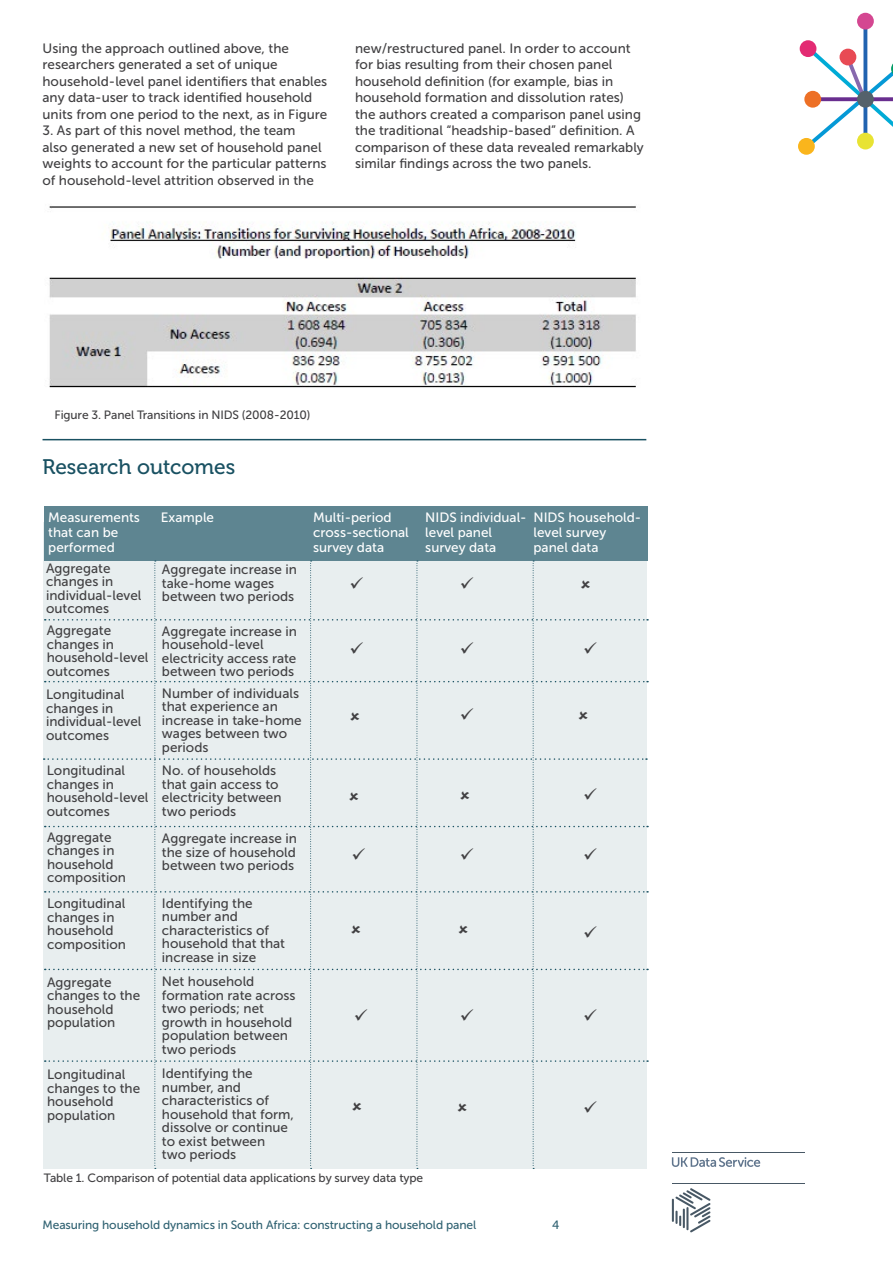
<style>
.page{position:relative;width:893px;height:1263px;background:#fff}
.page>*{position:absolute;margin:0;border:0;box-sizing:border-box;transform-origin:0 0}
.t1{font:21px "Museo 500";color:#195162}
.t2{font:13.5px/13.5px "Museo Sans 500";color:#414042}
.t3{font:13.5px/15px "Museo Sans 500";color:#fff}
.t4{font:12px "Museo Sans 500";letter-spacing:-.01em;color:#414042}
.t5{font:12px "Museo Sans 500";letter-spacing:-.01em;color:#306272}
</style>
<div class="page">
<svg style="left:863px;top:30px;width:4px;height:12px"></svg>
<div style="left:857px;top:13px;width:17px;height:17px;background:#d44791;border-radius:50%"></div>
<svg style="left:800px;top:40px;width:16px;height:17px"></svg>
<svg style="left:801px;top:42px;width:92px;height:110px"></svg>
<div style="left:798px;top:138px;width:17px;height:17px;background:#fab51c;border-radius:50%"></div>
<div style="left:857px;top:133px;width:17px;height:16px;background:#e8e333;border-radius:50%"></div>
<div style="left:839px;top:49px;width:17px;height:16px;background:#e84a54;border-radius:50%"></div>
<hr style="left:672px;top:1199px;width:2px;height:23px;background:#485865">
<svg style="left:675px;top:1188px;width:36px;height:44px"></svg>
<svg style="left:672px;top:1157px;width:88px;height:10px"></svg>
<hr style="left:672px;top:1152px;width:132px;height:1px;background:#485865">
<hr style="left:672px;top:1183px;width:132px;height:1px;background:#485865">
<div style="left:44px;top:506px;width:604px;height:55px;background:#5e8591"></div>
<img style="left:49px;top:206px;width:587px;height:182px">
<hr style="left:43px;top:439px;width:603px;height:1px;background:#195162">
<div style="left:44px;top:561px;width:604px;height:608px;background:#e8eeef"></div>
<p class="t2" style="left:43px;top:40px;width:286px;line-height:16.5px">Using the approach outlined above, the researchers generated a set of unique household-level panel identifiers that enables any data-user to track identified household units from one period to the next, as in Figure</p>
<p class="t2" style="left:43px;top:122px;width:286px;line-height:16.5px">3. As part of this novel method, the team<br>also generated a new set of household panel weights to account for the particular patterns of household-level attrition observed in the</p>
<p class="t2" style="left:355px;top:40px;width:290px;line-height:16.5px">new/restructured panel. In order to account for bias resulting from their chosen panel household definition (for example, bias in household formation and dissolution rates) the authors created a comparison panel using the traditional “headship-based” definition. A comparison of these data revealed remarkably similar findings across the two panels.</p>
<p class="t4" style="left:55px;top:408px;width:257px">Figure 3. Panel Transitions in NIDS (2008-2010)</p>
<h1 class="t1" style="left:43px;top:455px;width:194px">Research outcomes</h1>
<p class="t3" style="left:48px;top:510px;width:93px">Measurements that can be performed</p>
<p class="t3" style="left:161px;top:510px;width:55px">Example</p>
<p class="t3" style="left:313px;top:510px;width:97px">Multi-period cross-sectional survey data</p>
<p class="t3" style="left:425px;top:510px;width:103px">NIDS individual&shy;level panel survey data</p>
<p class="t3" style="left:533px;top:510px;width:109px">NIDS household&shy;level survey panel data</p>
<p class="t2" style="left:46px;top:562px;width:97px">Aggregate changes in individual-level outcomes</p>
<p class="t2" style="left:162px;top:563px;width:136px">Aggregate increase in take-home wages between two periods</p>
<p class="t2" style="left:47px;top:624px;width:103px">Aggregate changes in household-level outcomes</p>
<p class="t2" style="left:162px;top:624px;width:136px">Aggregate increase in household-level electricity access rate between two periods</p>
<p class="t2" style="left:162px;top:686px;width:141px">Number of individuals that experience an increase in take-home wages between two periods</p>
<p class="t2" style="left:162px;top:764px;width:121px">No. of households that gain access to electricity between two periods</p>
<p class="t2" style="left:162px;top:832px;width:136px;text-align:justify">Aggregate increase in the size of household between two periods</p>
<p class="t2" style="left:162px;top:896px;width:125px">Identifying the number and characteristics of household that that increase in size</p>
<p class="t2" style="left:162px;top:975px;width:135px">Net household formation rate across two periods; net growth in household population between two periods</p>
<p class="t2" style="left:162px;top:1067px;width:134px">Identifying the number, and characteristics of household that form, dissolve or continue to exist between<br>two periods</p>
<p class="t4" style="left:44px;top:1171px;width:381px">Table 1. Comparison of potential data applications by survey data type</p>
<p class="t2" style="left:46px;top:688px;width:97px">Longitudinal changes in individual-level outcomes</p>
<p class="t2" style="left:47px;top:764px;width:103px">Longitudinal changes in household-level outcomes</p>
<p class="t2" style="left:47px;top:830px;width:80px">Aggregate changes in household composition</p>
<p class="t2" style="left:47px;top:897px;width:80px">Longitudinal changes in household composition</p>
<p class="t2" style="left:47px;top:975px;width:95px">Aggregate changes to the household population</p>
<p class="t2" style="left:47px;top:1068px;width:95px">Longitudinal changes to the household population</p>
<p class="t5" style="left:43px;top:1218px;width:435px">Measuring household dynamics in South Africa: constructing a household panel</p>
<p class="t5" style="left:552px;top:1218px;width:9px">4</p>
</div>
